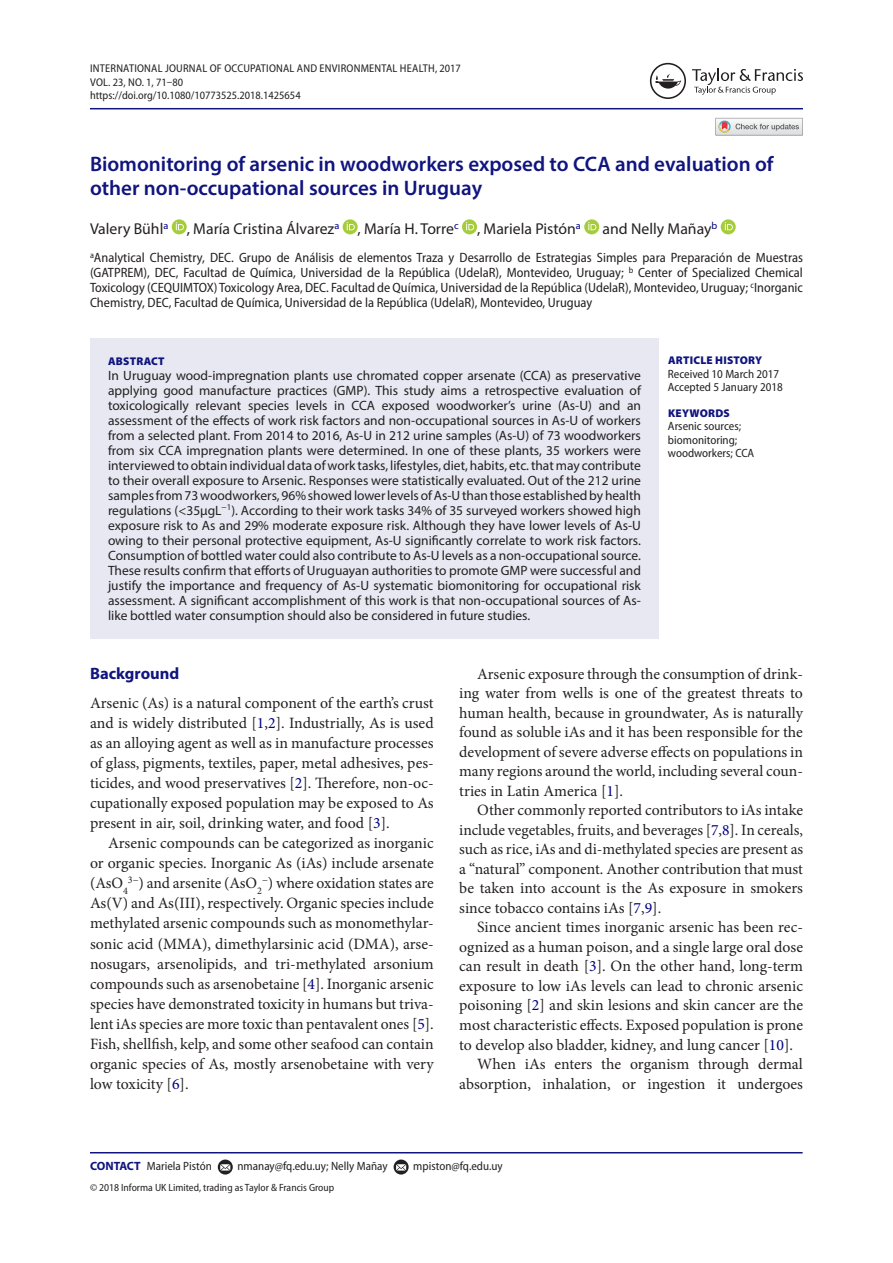
<style>
.page{position:relative;width:893px;height:1263px;background:#fff}
.page>*{position:absolute;margin:0;border:0;box-sizing:border-box;transform-origin:0 0}
.t1{font:600 21px/24px "Myriad Pro";color:#10147e}
.t2{font:700 16.5px "Myriad Pro";color:#10147e}
.t3{font:15.75px/20.1px "Minion Pro";color:#231f20;text-align:justify}
.t4{font:15.75px "Myriad Pro";color:#231f20}
.t5{font:13.5px/15px "Myriad Pro";color:#231f20;text-align:justify}
.t6{font:semi-condensed 13.5px/15px "Myriad Pro";color:#231f20}
.t7{font:semi-condensed 12px/13.5px "Myriad Pro";color:#231f20}
.t8{font:semi-condensed 11.25px/13.5px "Myriad Pro";letter-spacing:.02em;color:#231f20}
.t9{font:900 11.25px "Myriad Pro";letter-spacing:.02em;color:#10147e}
.t10{font:semi-condensed 10.5px "Myriad Pro";color:#231f20}
.s1{color:#000080}
.s2{font-weight:700;font-stretch:normal;color:#10147e}
</style>
<div class="page">
<hr style="left:90px;top:108px;width:713px;height:1px;background:#10147e">
<hr style="left:90px;top:1152px;width:713px;height:1px;background:#10147e">
<svg style="left:218px;top:1159px;width:15px;height:15px"></svg>
<svg style="left:220px;top:1164px;width:10px;height:6px"></svg>
<svg style="left:394px;top:1159px;width:15px;height:15px"></svg>
<svg style="left:396px;top:1164px;width:10px;height:6px"></svg>
<div style="left:90px;top:338px;width:569px;height:300px;background:#e7e8f2"></div>
<svg style="left:172px;top:219px;width:15px;height:15px"></svg>
<svg style="left:176px;top:222px;width:8px;height:8px"></svg>
<svg style="left:343px;top:219px;width:15px;height:15px"></svg>
<svg style="left:347px;top:222px;width:8px;height:8px"></svg>
<svg style="left:462px;top:219px;width:15px;height:15px"></svg>
<svg style="left:466px;top:222px;width:8px;height:8px"></svg>
<svg style="left:584px;top:219px;width:15px;height:15px"></svg>
<svg style="left:588px;top:222px;width:8px;height:8px"></svg>
<svg style="left:721px;top:219px;width:15px;height:15px"></svg>
<svg style="left:725px;top:222px;width:8px;height:8px"></svg>
<svg style="left:692px;top:69px;width:111px;height:26px"></svg>
<svg style="left:650px;top:63px;width:36px;height:36px"></svg>
<svg style="left:715px;top:118px;width:88px;height:17px"></svg>
<p class="t8" style="left:90px;top:62px;width:372px">International Journal of Occupational and Environmental Health, 2017<br>VOL. 23, NO. 1, 71–80<br>https://doi.org/10.1080/10773525.2018.1425654</p>
<h1 class="t1" style="left:90px;top:151px;width:685px">Biomonitoring of arsenic in woodworkers exposed to CCA and evaluation of other non-occupational sources in Uruguay</h1>
<p class="t4" style="left:90px;top:219px;width:492px">Valery Bühl<sup>a</sup> , María Cristina Álvarez<sup>a</sup> , María H. Torre<sup>c</sup> , Mariela Pistón<sup>a</sup></p>
<p class="t4" style="left:603px;top:219px;width:116px">and Nelly Mañay<sup>b</sup></p>
<p class="t6" style="left:90px;top:250px;width:714px"><sup>a</sup>Analytical Chemistry, DEC. Grupo de Análisis de elementos Traza y Desarrollo de Estrategias Simples para Preparación de Muestras (GATPREM</p>
<p class="t6" style="left:90px;top:265px;width:714px;text-align:justify;text-indent:54px">), DEC, Facultad de Química, Universidad de la República (UdelaR), Montevideo, Uruguay; <sup>b</sup> Center of Specialized Chemical Toxicology (CEQUIMTOX) Toxicology Area, DEC. Facultad de Química, Universidad de la República (UdelaR), Montevideo, Uruguay; <sup>c</sup>Inorganic Chemistry, DEC, Facultad de Química, Universidad de la República (UdelaR), Montevideo, Uruguay</p>
<p class="t9" style="left:108px;top:355px;width:58px">ABSTRACT</p>
<p class="t5" style="left:108px;top:367px;width:534px">In Uruguay wood-impregnation plants use chromated copper arsenate (CCA) as preservative applying good manufacture practices (GMP). This study aims a retrospective evaluation of toxicologically relevant species levels in CCA exposed woodworker’s urine (As-U) and an assessment of the effects of work risk factors and non-occupational sources in As-U of workers from a selected plant. From 2014 to 2016, As-U in 212 urine samples (As-U) of 73 woodworkers from six CCA impregnation plants were determined. In one of these plants, 35 workers were interviewed to obtain individual data of work tasks, lifestyles, diet, habits, etc. that may contribute to their overall exposure to Arsenic. Responses were statistically evaluated. Out of the 212 urine samples from 73 woodworkers, 96% showed lower levels of As-U than those established by health regulations (&lt;35μgL<sup>−1</sup>). According to their work tasks 34% of 35 surveyed workers showed high exposure risk to As and 29% moderate exposure risk. Although they have lower levels of As-U owing to their personal protective equipment, As-U significantly correlate to work risk factors.<br>Consumption of bottled water could also contribute to As-U levels as a non-occupational source.<br>These results confirm that efforts of Uruguayan authorities to promote GMP were successful and justify the importance and frequency of As-U systematic biomonitoring for occupational risk assessment. A significant accomplishment of this work is that non-occupational sources of As&shy;like bottled water consumption should also be considered in future studies.</p>
<p class="t9" style="left:668px;top:354px;width:96px">ARTICLE HISTORY</p>
<p class="t7" style="left:668px;top:367px;width:116px">Received 10 March 2017<br>Accepted 5 January 2018</p>
<p class="t9" style="left:668px;top:406px;width:63px">KEYWORDS</p>
<p class="t7" style="left:668px;top:419px;width:75px">Arsenic sources; biomonitoring; woodworkers; CCA</p>
<p class="t2" style="left:90px;top:662px;width:91px">Background</p>
<p class="t3" style="left:90px;top:693px;width:345px">Arsenic (As) is a natural component of the earth’s crust and is widely distributed [<span class="s1">1</span>,<span class="s1">2</span>]. Industrially, As is used as an alloying agent as well as in manufacture processes of glass, pigments, textiles, paper, metal adhesives, pes&shy;ticides, and wood preservatives [<span class="s1">2</span>]. Therefore, non-oc&shy;cupationally exposed population may be exposed to As present in air, soil, drinking water, and food [<span class="s1">3</span>].</p>
<p class="t3" style="left:90px;top:833px;width:345px;text-indent:18px">Arsenic compounds can be categorized as inorganic or organic species. Inorganic As (iAs) include arsenate (AsO<sub>4</sub><sup>3−</sup>) and arsenite (AsO<sub>2</sub><sup>−</sup>) where oxidation states are As(V) and As(III), respectively. Organic species include methylated arsenic compounds such as monomethylar&shy;sonic acid (MMA), dimethylarsinic acid (DMA), arse&shy;nosugars, arsenolipids, and tri-methylated arsonium compounds such as arsenobetaine [<span class="s1">4</span>]. Inorganic arsenic species have demonstrated toxicity in humans but triva&shy;lent iAs species are more toxic than pentavalent ones [<span class="s1">5</span>].<br>Fish, shellfish, kelp, and some other seafood can contain organic species of As, mostly arsenobetaine with very low toxicity [<span class="s1">6</span>].</p>
<p class="t3" style="left:459px;top:664px;width:345px;line-height:19.5px;text-indent:18px">Arsenic exposure through the consumption of drink&shy;ing water from wells is one of the greatest threats to human health, because in groundwater, As is naturally found as soluble iAs and it has been responsible for the development of severe adverse effects on populations in many regions around the world, including several coun&shy;tries in Latin America [<span class="s1">1</span>].</p>
<p class="t3" style="left:459px;top:800px;width:345px;line-height:19.5px;text-indent:18px">Other commonly reported contributors to iAs intake include vegetables, fruits, and beverages [<span class="s1">7</span>,<span class="s1">8</span>]. In cereals, such as rice, iAs and di-methylated species are present as a “natural” component. Another contribution that must be taken into account is the As exposure in smokers since tobacco contains iAs [<span class="s1">7</span>,<span class="s1">9</span>].</p>
<p class="t3" style="left:477px;top:917px;width:327px">Since ancient times inorganic arsenic has been rec-</p>
<p class="t3" style="left:459px;top:937px;width:345px">ognized as a human poison, and a single large oral dose</p>
<p class="t3" style="left:459px;top:956px;width:345px">can result in death [<span class="s1">3</span>]. On the other hand, long-term</p>
<p class="t3" style="left:459px;top:976px;width:345px">exposure to low iAs levels can lead to chronic arsenic</p>
<p class="t3" style="left:459px;top:995px;width:345px">poisoning [<span class="s1">2</span>] and skin lesions and skin cancer are the</p>
<p class="t3" style="left:459px;top:1015px;width:345px">most characteristic effects. Exposed population is prone</p>
<p class="t3" style="left:459px;top:1034px;width:335px">to develop also bladder, kidney, and lung cancer [<span class="s1">10</span>].</p>
<p class="t3" style="left:477px;top:1054px;width:327px">When iAs enters the organism through dermal</p>
<p class="t3" style="left:459px;top:1073px;width:345px">absorption, inhalation, or ingestion it undergoes</p>
<p class="t7" style="left:90px;top:1160px;width:123px"><span class="s2">CONTACT</span> Mariela Pistón</p>
<p class="t7" style="left:237px;top:1160px;width:152px">nmanay@fq.edu.uy; Nelly Mañay</p>
<p class="t7" style="left:413px;top:1160px;width:91px">mpiston@fq.edu.uy</p>
<p class="t10" style="left:90px;top:1182px;width:246px">© 2018 Informa UK Limited, trading as Taylor &amp; Francis Group</p>
</div>
